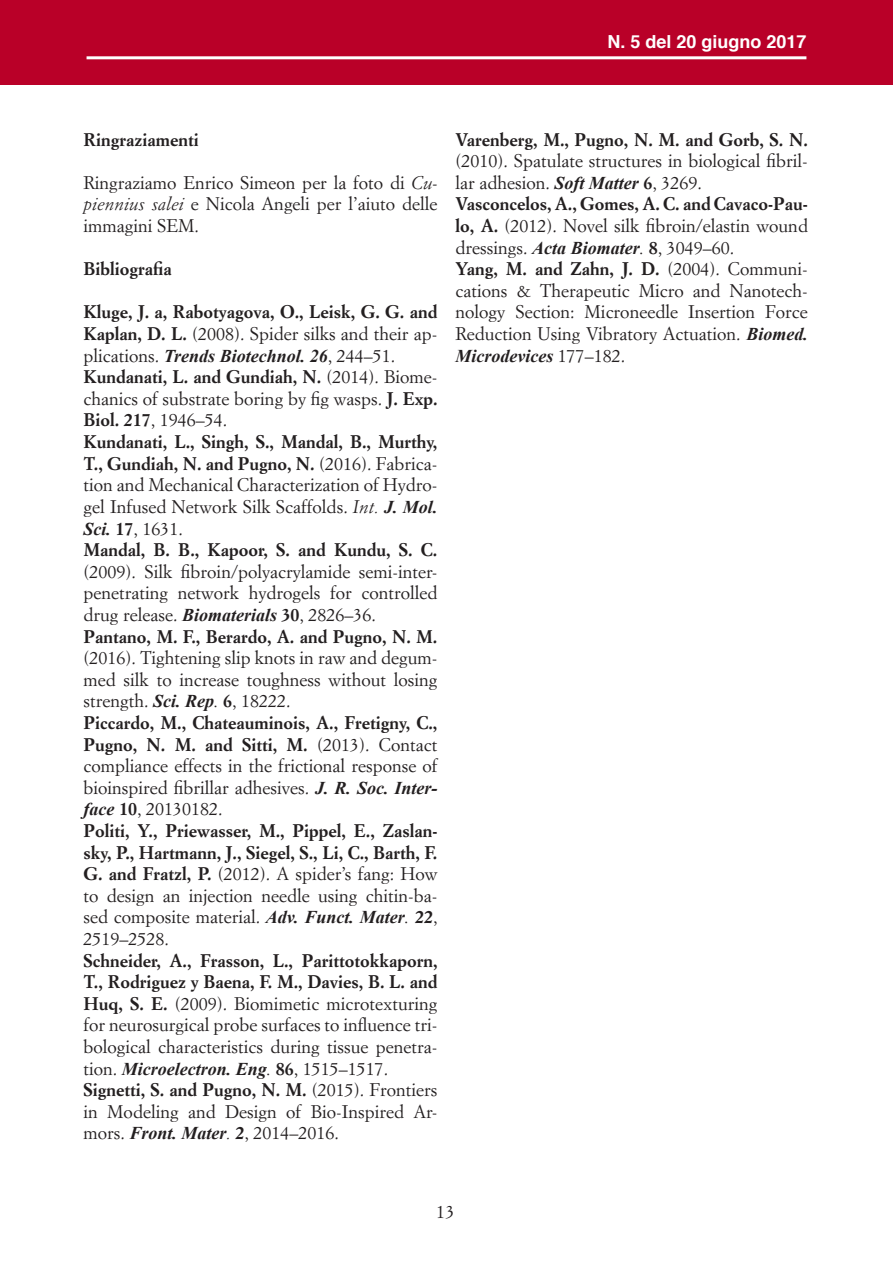
<style>
.page{position:relative;width:893px;height:1263px;background:#fff}
.page>*{position:absolute;margin:0;border:0;box-sizing:border-box;transform-origin:0 0}
.testo_base{font:18px/21.6px "Simoncini Garamond Std";color:#231f20;text-align:justify}
.testo_base-2{font:700 18px/21.6px "Simoncini Garamond Std";color:#231f20;text-align:justify}
.t1{font:700 18px "Helvetica";color:#fff}
.s1{font-style:italic}
.s2{font-weight:400}
.s3{font-family:"Times New Roman";font-style:italic}
.s4{font-weight:700}
.s5{font-family:"Times New Roman";font-weight:700;font-style:italic}
.s6{font-family:"Times New Roman";font-weight:400;font-style:italic}
</style>
<div class="page">
<div style="left:0;top:0;width:893px;height:85px;background:#b90028"></div>
<hr style="left:87px;top:56px;width:719px;height:3px;background:#fff">
<p class="t1" style="left:607px;top:27px;width:201px">N. 5 del 20 giugno 2017</p>
<p class="testo_base-2" style="left:84px;top:129px;width:117px">Ringraziamenti</p>
<p class="testo_base" style="left:84px;top:171px;width:355px">Ringraziamo Enrico Simeon per la foto di <span class="s1">Cu&shy;piennius salei</span> e Nicola Angeli per l’aiuto delle immagini SEM.</p>
<p class="testo_base-2" style="left:84px;top:259px;width:90px">Bibliografia</p>
<p class="testo_base-2" style="left:84px;top:302px;width:355px">Kluge, J. a, Rabotyagova, O., Leisk, G. G. and Kaplan, D. L. <span class="s2">(2008). Spider silks and their ap&shy;plications.</span> <span class="s3">Trends Biotechnol. 26</span><span class="s2">, 244–51.</span></p>
<p class="testo_base" style="left:84px;top:366px;width:355px"><span class="s4">Kundanati, L. and Gundiah, N.</span> (2014). Biome&shy;chanics of substrate boring by fig wasps. <span class="s4">J. Exp.<br>Biol. 217</span>, 1946–54.</p>
<p class="testo_base" style="left:84px;top:431px;width:355px"><span class="s4">Kundanati, L., Singh, S., Mandal, B., Murthy, T., Gundiah, N. and Pugno, N.</span> (2016). Fabrica&shy;tion and Mechanical Characterization of Hydro&shy;gel Infused Network Silk Scaffolds. <span class="s1">Int.</span> <span class="s5">J. Mol.<br>Sci.</span> <span class="s4">17</span>, 1631.</p>
<p class="testo_base" style="left:84px;top:539px;width:355px"><span class="s4">Mandal, B. B., Kapoor, S. and Kundu, S. C. </span>(2009). Silk fibroin/polyacrylamide semi-inter&shy;penetrating network hydrogels for controlled drug release. <span class="s5">Biomaterials</span> <span class="s4">30</span>, 2826–36.</p>
<p class="testo_base" style="left:84px;top:625px;width:355px"><span class="s4">Pantano, M. F., Berardo, A. and Pugno, N. M. </span>(2016). Tightening slip knots in raw and degum&shy;med silk to increase toughness without losing strength. <span class="s5">Sci. Rep</span><span class="s3">.</span> <span class="s4">6</span>, 18222.</p>
<p class="testo_base" style="left:84px;top:711px;width:355px"><span class="s4">Piccardo, M., Chateauminois, A., Fretigny, C., Pugno, N. M. and Sitti, M.</span> (2013). Contact compliance effects in the frictional response of bioinspired fibrillar adhesives. <span class="s5">J. R. Soc. Inter&shy;face</span> <span class="s4">10</span>, 20130182.</p>
<p class="testo_base-2" style="left:84px;top:820px;width:355px">Politi, Y., Priewasser, M., Pippel, E., Zaslan&shy;sky, P., Hartmann, J., Siegel, S., Li, C., Barth, F.<br>G. and Fratzl, P. <span class="s2">(2012). A spider’s fang: How to design an injection needle using chitin-ba&shy;sed composite material.</span> <span class="s3">Adv. Funct. Mater</span><span class="s6">.</span> 22<span class="s2">, 2519–2528.</span></p>
<p class="testo_base" style="left:84px;top:949px;width:355px"><span class="s4">Schneider, A., Frasson, L., Parittotokkaporn, T., Rodriguez y Baena, F. M., Davies, B. L. and Huq, S. E.</span> (2009). Biomimetic microtexturing for neurosurgical probe surfaces to influence tri&shy;bological characteristics during tissue penetra&shy;tion. <span class="s5">Microelectron. Eng</span><span class="s3">.</span> <span class="s4">86</span>, 1515–1517.</p>
<p class="testo_base" style="left:84px;top:1079px;width:355px"><span class="s4">Signetti, S. and Pugno, N. M.</span> (2015). Frontiers in Modeling and Design of Bio-Inspired Ar&shy;mors. <span class="s5">Front. Mater</span><span class="s1">.</span> <span class="s4">2</span>, 2014–2016.</p>
<p class="testo_base" style="left:455px;top:128px;width:354px"><span class="s4">Varenberg, M., Pugno, N. M. and Gorb, S. N. </span>(2010). Spatulate structures in biological fibril&shy;lar adhesion. <span class="s5">Soft Matter</span> <span class="s4">6</span>, 3269.</p>
<p class="testo_base" style="left:455px;top:193px;width:354px"><span class="s4">Vasconcelos, A., Gomes, A. C. and Cavaco-Pau&shy;lo, A.</span> (2012). Novel silk fibroin/elastin wound dressings. <span class="s5">Acta Biomater</span><span class="s3">.</span> <span class="s4">8</span>, 3049–60.</p>
<p class="testo_base" style="left:455px;top:258px;width:354px"><span class="s4">Yang, M. and Zahn, J. D.</span> (2004). Communi&shy;cations &amp; Therapeutic Micro and Nanotech&shy;nology Section: Microneedle Insertion Force Reduction Using Vibratory Actuation. <span class="s5">Biomed.<br>Microdevices</span> 177–182.</p>
<p class="testo_base" style="left:436px;top:1200px;width:20px">13</p>
</div>
